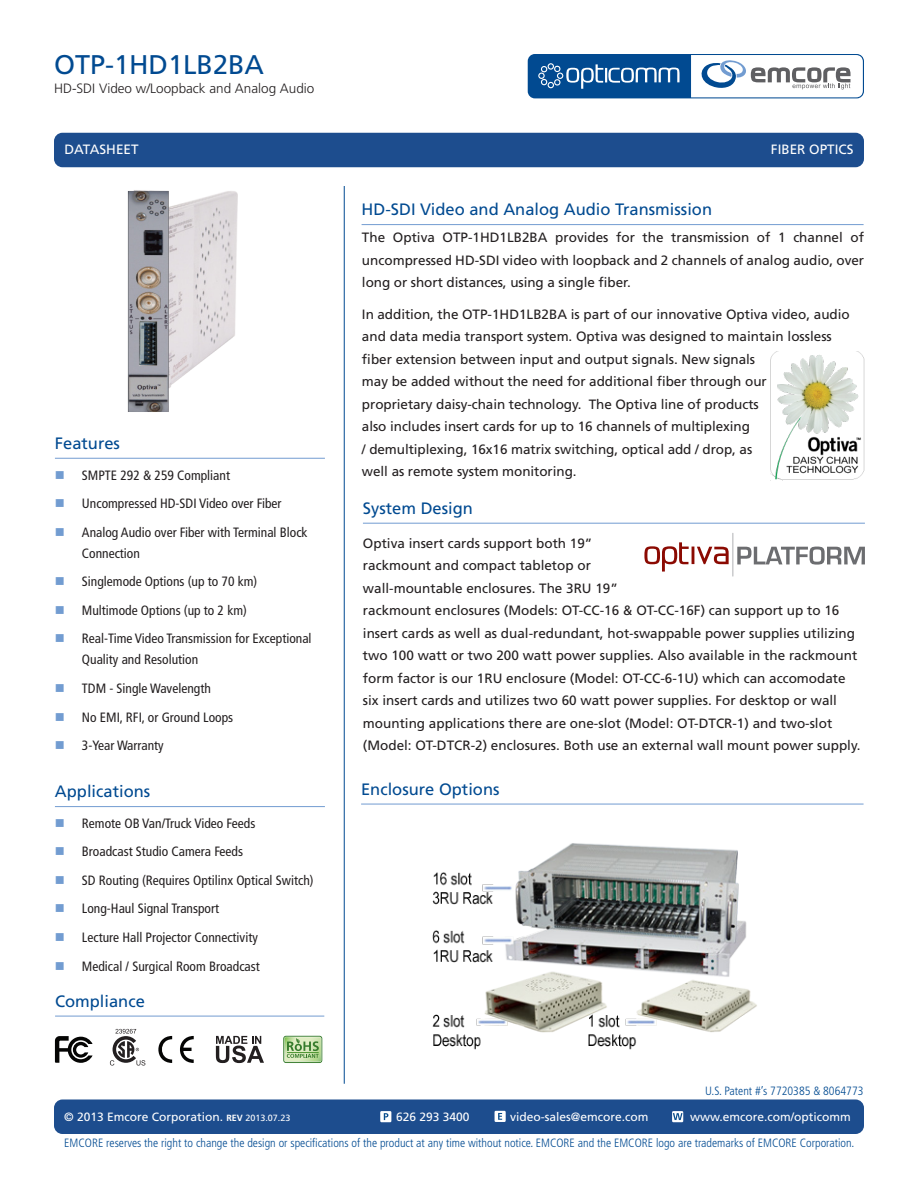
<style>
.page{position:relative;width:918px;height:1188px;background:#fff}
.page>*{position:absolute;margin:0;border:0;box-sizing:border-box;transform-origin:0 0}
.header_-_main_title{font:27px "Frutiger";color:#014a91}
.column_-_header{font:16.5px "Frutiger";color:#014a91}
.content_-_main{font:13.5px/22.5px "Frutiger";color:#231f20}
.t1{font:condensed 13.5px/21px "Frutiger";color:#231f20}
.content_-_main_title{font:13.5px/22.5px "Frutiger";letter-spacing:-.005em;color:#231f20;text-align:justify}
.header_-_sub_title{font:300 13.5px "Frutiger";color:#231f20}
.t2{font:13.5px "Frutiger";color:#fff}
.disclaimer{font:300 condensed 12px "Frutiger";color:#014a91}
.footer_-_copyright{font:12px "Frutiger";color:#fff}
.s1{font-weight:700;font-size:9px}
.s2{font-size:9px}
</style>
<div class="page">
<hr style="left:344px;top:186px;width:1px;height:898px;background:#014a91">
<div style="left:54px;top:133px;width:810px;height:34px;background:#1d4d8e;border-radius:8px"></div>
<div style="left:54px;top:1099px;width:810px;height:35px;background:#1d4d8e;border-radius:8px"></div>
<div style="left:495px;top:1111px;width:11px;height:11px;background:#fff"></div>
<svg style="left:498px;top:1113px;width:4px;height:7px"></svg>
<div style="left:672px;top:1111px;width:11px;height:11px;background:#fff"></div>
<svg style="left:673px;top:1113px;width:10px;height:7px"></svg>
<svg style="left:380px;top:1111px;width:11px;height:11px"></svg>
<svg style="left:384px;top:1113px;width:4px;height:7px"></svg>
<svg style="left:528px;top:54px;width:336px;height:44px"></svg>
<hr style="left:55px;top:458px;width:270px;height:1px;background:#729cd1">
<hr style="left:55px;top:806px;width:270px;height:1px;background:#729cd1">
<hr style="left:362px;top:224px;width:502px;height:1px;background:#729cd1">
<img style="left:127px;top:190px;width:111px;height:222px">
<hr style="left:363px;top:523px;width:502px;height:1px;background:#729cd1">
<svg style="left:644px;top:542px;width:85px;height:30px"></svg>
<svg style="left:737px;top:547px;width:128px;height:18px"></svg>
<hr style="left:732px;top:533px;width:1px;height:44px;background:#a8a9ad">
<img style="left:770px;top:351px;width:95px;height:130px">
<svg style="left:283px;top:1036px;width:39px;height:27px"></svg>
<svg style="left:55px;top:1036px;width:38px;height:27px"></svg>
<svg style="left:158px;top:1036px;width:36px;height:27px"></svg>
<svg style="left:216px;top:1036px;width:48px;height:27px"></svg>
<svg style="left:110px;top:1029px;width:35px;height:37px"></svg>
<hr style="left:55px;top:1016px;width:269px;height:1px;background:#729cd1">
<img style="left:432px;top:843px;width:325px;height:207px">
<hr style="left:361px;top:804px;width:503px;height:1px;background:#729cd1">
<p class="header_-_main_title" style="left:54px;top:49px;width:212px">OTP-1HD1LB2BA</p>
<p class="header_-_sub_title" style="left:54px;top:81px;width:262px">HD-SDI Video w/Loopback and Analog Audio</p>
<p class="t2" style="left:64px;top:142px;width:76px">DATASHEET</p>
<p class="t2" style="left:771px;top:142px;width:84px">FIBER OPTICS</p>
<p class="column_-_header" style="left:55px;top:433px;width:67px">Features</p>
<p class="t1" style="left:82px;top:465px;width:150px">SMPTE 292 &amp; 259 Compliant</p>
<p class="t1" style="left:82px;top:493px;width:201px">Uncompressed HD-SDI Video over Fiber</p>
<p class="t1" style="left:82px;top:522px;width:227px">Analog Audio over Fiber with Terminal Block<br>Connection</p>
<p class="t1" style="left:82px;top:571px;width:177px">Singlemode Options (up to 70 km)</p>
<p class="t1" style="left:82px;top:600px;width:166px">Multimode Options (up to 2 km)</p>
<p class="t1" style="left:82px;top:628px;width:231px">Real-Time Video Transmission for Exceptional<br>Quality and Resolution</p>
<p class="t1" style="left:82px;top:678px;width:130px">TDM - Single Wavelength</p>
<p class="t1" style="left:82px;top:706px;width:153px">No EMI, RFI, or Ground Loops</p>
<p class="t1" style="left:82px;top:735px;width:83px">3-Year Warranty</p>
<p class="column_-_header" style="left:55px;top:782px;width:97px">Applications</p>
<p class="t1" style="left:82px;top:813px;width:175px">Remote OB Van/Truck Video Feeds</p>
<p class="t1" style="left:82px;top:841px;width:163px">Broadcast Studio Camera Feeds</p>
<p class="t1" style="left:82px;top:870px;width:233px">SD Routing (Requires Optilinx Optical Switch)</p>
<p class="t1" style="left:82px;top:898px;width:139px">Long-Haul Signal Transport</p>
<p class="t1" style="left:82px;top:927px;width:177px">Lecture Hall Projector Connectivity</p>
<p class="t1" style="left:82px;top:956px;width:179px">Medical / Surgical Room Broadcast</p>
<p class="column_-_header" style="left:55px;top:991px;width:91px">Compliance</p>
<p class="column_-_header" style="left:362px;top:200px;width:352px">HD-SDI Video and Analog Audio Transmission</p>
<p class="content_-_main_title" style="left:362px;top:226px;width:504px">The Optiva OTP-1HD1LB2BA provides for the transmission of 1 channel of uncompressed HD-SDI video with loopback and 2 channels of analog audio, over long or short distances, using a single fiber.</p>
<p class="content_-_main" style="left:362px;top:303px;width:489px">In addition, the OTP-1HD1LB2BA is part of our innovative Optiva video, audio and data media transport system. Optiva was designed to maintain lossless fiber extension between input and output signals. New signals<br>may be added without the need for additional fiber through our<br>proprietary daisy-chain technology. The Optiva line of products<br>also includes insert cards for up to 16 channels of multiplexing<br>/ demultiplexing, 16x16 matrix switching, optical add / drop, as<br>well as remote system monitoring.</p>
<p class="column_-_header" style="left:363px;top:498px;width:112px">System Design</p>
<p class="content_-_main" style="left:363px;top:532px;width:499px">Optiva insert cards support both 19”<br>rackmount and compact tabletop or<br>wall-mountable enclosures. The 3RU 19”<br>rackmount enclosures (Models: OT-CC-16 &amp; OT-CC-16F) can support up to 16 insert cards as well as dual-redundant, hot-swappable power supplies utilizing two 100 watt or two 200 watt power supplies. Also available in the rackmount form factor is our 1RU enclosure (Model: OT-CC-6-1U) which can accomodate six insert cards and utilizes two 60 watt power supplies. For desktop or wall mounting applications there are one-slot (Model: OT-DTCR-1) and two-slot (Model: OT-DTCR-2) enclosures. Both use an external wall mount power supply.</p>
<p class="column_-_header" style="left:361px;top:779px;width:140px">Enclosure Options</p>
<p class="disclaimer" style="left:705px;top:1084px;width:160px">U.S. Patent #’s 7720385 &amp; 8064773</p>
<p class="footer_-_copyright" style="left:64px;top:1110px;width:228px">© 2013 Emcore Corporation. <span class="s1">REV</span> <span class="s2">2013.07.23</span></p>
<p class="footer_-_copyright" style="left:396px;top:1110px;width:75px">626 293 3400</p>
<p class="footer_-_copyright" style="left:510px;top:1110px;width:140px">video-sales@emcore.com</p>
<p class="footer_-_copyright" style="left:690px;top:1110px;width:162px">www.emcore.com/opticomm</p>
<p class="disclaimer" style="left:64px;top:1136px;width:792px">EMCORE reserves the right to change the design or specifications of the product at any time without notice. EMCORE and the EMCORE logo are trademarks of EMCORE Corporation.</p>
</div>
